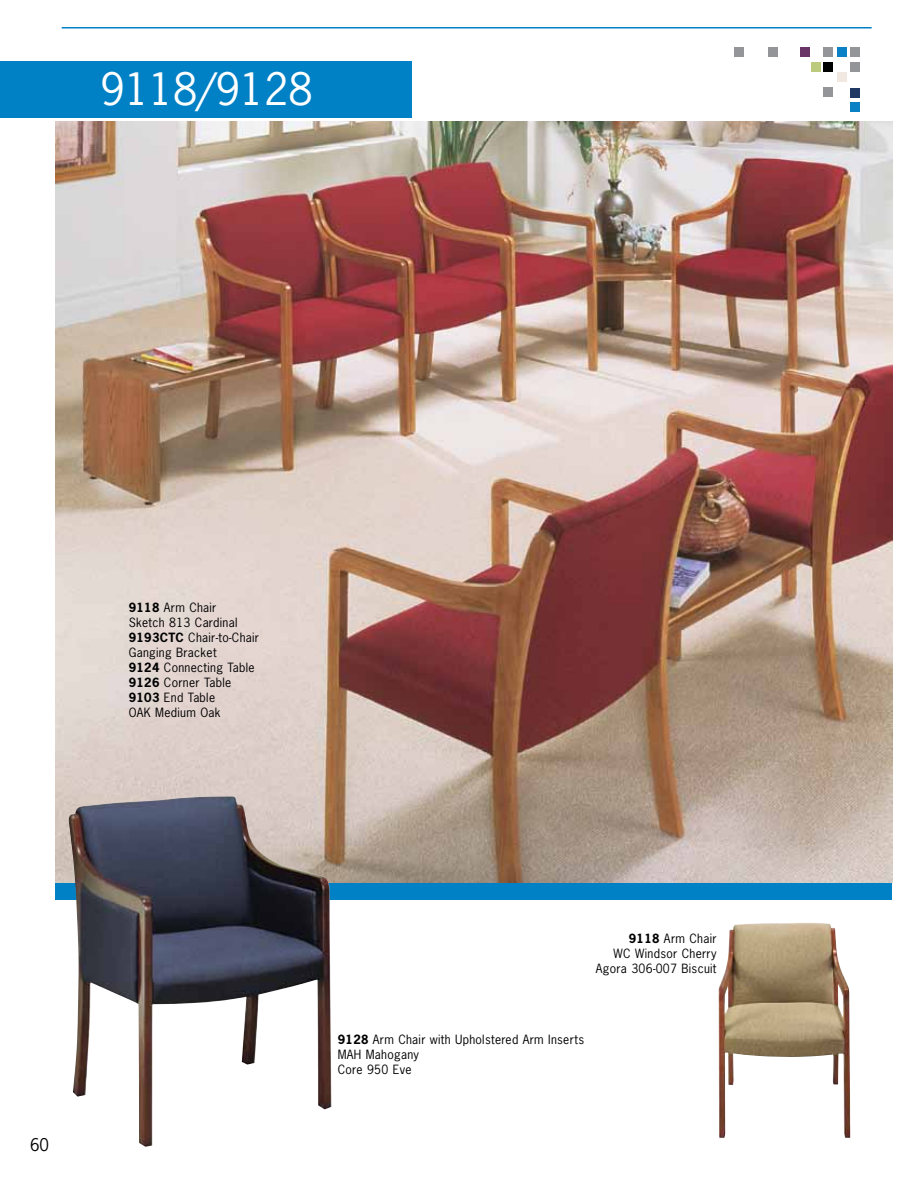
<style>
.page{position:relative;width:918px;height:1188px;background:#fff}
.page>*{position:absolute;margin:0;border:0;box-sizing:border-box;transform-origin:0 0}
.t1{font:42px "News Gothic Std";color:#fff}
.t2{font:16.5px "News Gothic Std";color:#000}
.t3{font:12px/15px "News Gothic Std";letter-spacing:.025em;color:#000}
.s1{font-weight:700}
</style>
<div class="page">
<img style="left:55px;top:122px;width:837px;height:761px">
<div style="left:55px;top:884px;width:837px;height:16px;background:#0081c6"></div>
<img style="left:68px;top:796px;width:263px;height:351px">
<img style="left:718px;top:923px;width:132px;height:215px">
<div style="left:0;top:61px;width:412px;height:56px;background:#0081c6"></div>
<div style="left:851px;top:48px;width:9px;height:9px;background:#949598"></div>
<div style="left:838px;top:48px;width:9px;height:9px;background:#0a81c5"></div>
<div style="left:824px;top:48px;width:9px;height:9px;background:#949598"></div>
<div style="left:801px;top:48px;width:9px;height:9px;background:#683566"></div>
<div style="left:851px;top:62px;width:9px;height:9px;background:#949598"></div>
<div style="left:851px;top:88px;width:9px;height:9px;background:#1e3763"></div>
<div style="left:851px;top:102px;width:9px;height:10px;background:#0a81c5"></div>
<div style="left:824px;top:62px;width:9px;height:9px;background:#000101"></div>
<div style="left:838px;top:73px;width:9px;height:9px;background:#f1e8e1"></div>
<div style="left:824px;top:87px;width:9px;height:9px;background:#949598"></div>
<div style="left:812px;top:62px;width:9px;height:9px;background:#bcca7d"></div>
<div style="left:769px;top:48px;width:9px;height:9px;background:#949598"></div>
<div style="left:734px;top:48px;width:9px;height:9px;background:#949598"></div>
<hr style="left:62px;top:27px;width:810px;height:1px;background:#0081c6">
<h1 class="t1" style="left:101px;top:62px;width:213px">9118/9128</h1>
<p class="t3" style="left:129px;top:600px;width:132px"><span class="s1">9118</span> Arm Chair<br>Sketch 813 Cardinal<br><span class="s1">9193CTC</span> Chair-to-Chair<br>Ganging Bracket<br><span class="s1">9124</span> Connecting Table<br><span class="s1">9126</span> Corner Table<br><span class="s1">9103</span> End Table<br>OAK Medium Oak</p>
<h2 class="t2" style="left:30px;top:1135px;width:21px">60</h2>
<p class="t3" style="left:596px;top:931px;width:122px;text-align:right"><span class="s1">9118</span> Arm Chair<br>WC Windsor Cherry<br>Agora 306-007 Biscuit</p>
<p class="t3" style="left:338px;top:1032px;width:248px"><span class="s1">9128</span> Arm Chair with Upholstered Arm Inserts<br>MAH Mahogany<br>Core 950 Eve</p>
</div>
